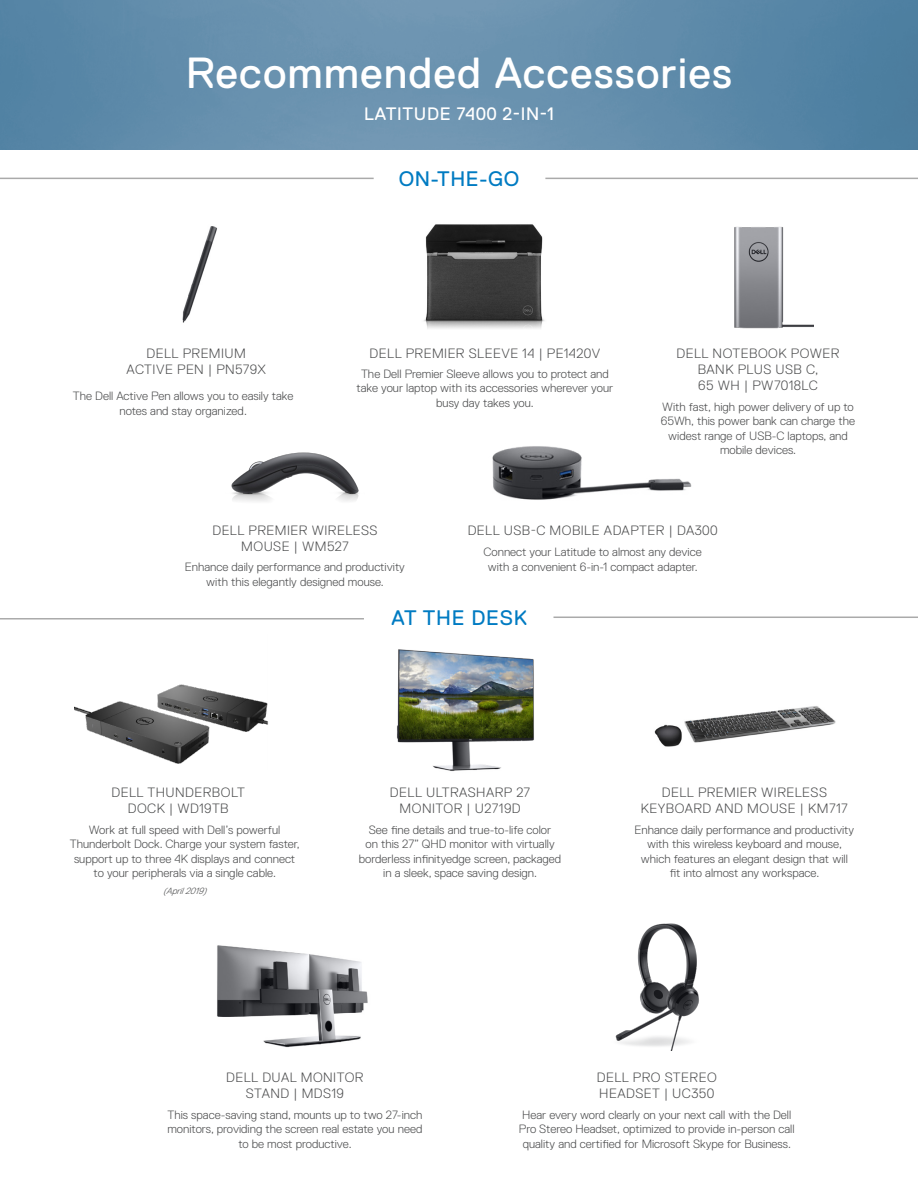
<style>
.page{position:relative;width:918px;height:1188px;background:#fff}
.page>*{position:absolute;margin:0;border:0;box-sizing:border-box;transform-origin:0 0}
.t1{font:43.5px "Dell Replica";letter-spacing:.025em;color:#fff}
.t2{font:21px "Dell Replica";letter-spacing:.03em;color:#007bc2}
.t3{font:18px "Dell Replica";letter-spacing:.035em;color:#fff}
.t4{font:300 13.5px/16.2px "Dell Replica";letter-spacing:.035em;color:#4b4c4d;text-align:center}
.t5{font:300 12px/14.4px "Dell Replica";color:#4b4c4d;text-align:center}
.t6{font:italic 300 9px "Dell Replica";color:#4b4c4d}
</style>
<div class="page">
<img style="left:423px;top:224px;width:122px;height:105px">
<img style="left:0;top:0;width:918px;height:150px">
<hr style="left:0;top:178px;width:374px;height:1px;background:#aaa">
<hr style="left:0;top:618px;width:364px;height:2px;background:#aaa">
<hr style="left:545px;top:178px;width:373px;height:1px;background:#aaa">
<hr style="left:553px;top:617px;width:365px;height:1px;background:#aaa">
<img style="left:231px;top:452px;width:128px;height:50px">
<img style="left:75px;top:684px;width:193px;height:80px">
<img style="left:217px;top:945px;width:151px;height:103px">
<img style="left:615px;top:923px;width:84px;height:127px">
<img style="left:654px;top:706px;width:182px;height:41px">
<img style="left:182px;top:226px;width:35px;height:97px">
<img style="left:734px;top:227px;width:79px;height:102px">
<img style="left:397px;top:649px;width:137px;height:122px">
<img style="left:492px;top:446px;width:200px;height:54px">
<p class="t1" style="left:186px;top:49px;width:548px">Recommended Accessories</p>
<p class="t3" style="left:364px;top:104px;width:191px">LATITUDE 7400 2-IN-1</p>
<p class="t2" style="left:399px;top:167px;width:122px">ON-THE-GO</p>
<p class="t4" style="left:127px;top:345px;width:141px">DELL PREMIUM<br>ACTIVE PEN | PN579X</p>
<p class="t5" style="left:73px;top:389px;width:222px">The Dell Active Pen allows you to easily take</p>
<p class="t5" style="left:119px;top:403px;width:129px">notes and stay organized.</p>
<p class="t4" style="left:370px;top:345px;width:232px">DELL PREMIER SLEEVE 14 | PE1420V</p>
<p class="t5" style="left:357px;top:367px;width:258px">The Dell Premier Sleeve allows you to protect and take your laptop with its accessories wherever your busy day takes you.</p>
<p class="t4" style="left:677px;top:345px;width:164px">DELL NOTEBOOK POWER<br>BANK PLUS USB C,</p>
<p class="t4" style="left:698px;top:377px;width:121px">65 WH | PW7018LC</p>
<p class="t5" style="left:661px;top:400px;width:196px">With fast, high power delivery of up to<br>65Wh, this power bank can charge the widest range of USB-C laptops, and</p>
<p class="t5" style="left:720px;top:443px;width:78px">mobile devices.</p>
<p class="t4" style="left:212px;top:522px;width:167px">DELL PREMIER WIRELESS</p>
<p class="t4" style="left:241px;top:538px;width:109px">MOUSE | WM527</p>
<p class="t5" style="left:483px;top:545px;width:220px">Connect your Latitude to almost any device</p>
<p class="t5" style="left:488px;top:559px;width:212px">with a convenient 6-in-1 compact adapter.</p>
<p class="t4" style="left:468px;top:522px;width:251px">DELL USB-C MOBILE ADAPTER | DA300</p>
<p class="t5" style="left:185px;top:560px;width:222px">Enhance daily performance and productivity</p>
<p class="t5" style="left:206px;top:574px;width:179px">with this elegantly designed mouse.</p>
<p class="t2" style="left:391px;top:606px;width:137px">AT THE DESK</p>
<p class="t4" style="left:112px;top:785px;width:135px">DELL THUNDERBOLT</p>
<p class="t4" style="left:128px;top:801px;width:102px">DOCK | WD19TB</p>
<p class="t5" style="left:70px;top:823px;width:231px">Work at full speed with Dell’s powerful<br>Thunderbolt Dock. Charge your system faster, support up to three 4K displays and connect</p>
<p class="t5" style="left:94px;top:866px;width:184px">to your peripherals via a single cable.</p>
<p class="t6" style="left:163px;top:886px;width:48px">(April2019)</p>
<p class="t4" style="left:390px;top:785px;width:142px">DELL ULTRASHARP 27</p>
<p class="t4" style="left:400px;top:801px;width:123px">MONITOR | U2719D</p>
<p class="t5" style="left:369px;top:823px;width:184px">See fine details and true-to-life color</p>
<p class="t5" style="left:359px;top:837px;width:204px">on this 27” QHD monitor with virtually borderless infinityedge screen, packaged</p>
<p class="t5" style="left:383px;top:866px;width:155px">in a sleek, space saving design.</p>
<p class="t4" style="left:641px;top:785px;width:208px">DELL PREMIER WIRELESS<br>KEYBOARD AND MOUSE | KM717</p>
<p class="t5" style="left:634px;top:823px;width:221px">Enhance daily performance and productivity with this wireless keyboard and mouse, which features an elegant design that will fit into almost any workspace.</p>
<p class="t4" style="left:226px;top:1070px;width:139px">DELL DUAL MONITOR</p>
<p class="t4" style="left:246px;top:1086px;width:100px">STAND | MDS19</p>
<p class="t4" style="left:597px;top:1070px;width:121px">DELL PRO STEREO</p>
<p class="t4" style="left:599px;top:1086px;width:117px">HEADSET | UC350</p>
<p class="t5" style="left:167px;top:1108px;width:256px;text-align:left">This space-saving stand, mounts up to two 27-inch monitors, providing the screen real estate you need</p>
<p class="t5" style="left:238px;top:1136px;width:115px">to be most productive.</p>
<p class="t5" style="left:519px;top:1108px;width:277px">Hear every word clearly on your next call with the Dell<br>Pro Stereo Headset, optimized to provide in-person call quality and certified for Microsoft Skype for Business.</p>
</div>
